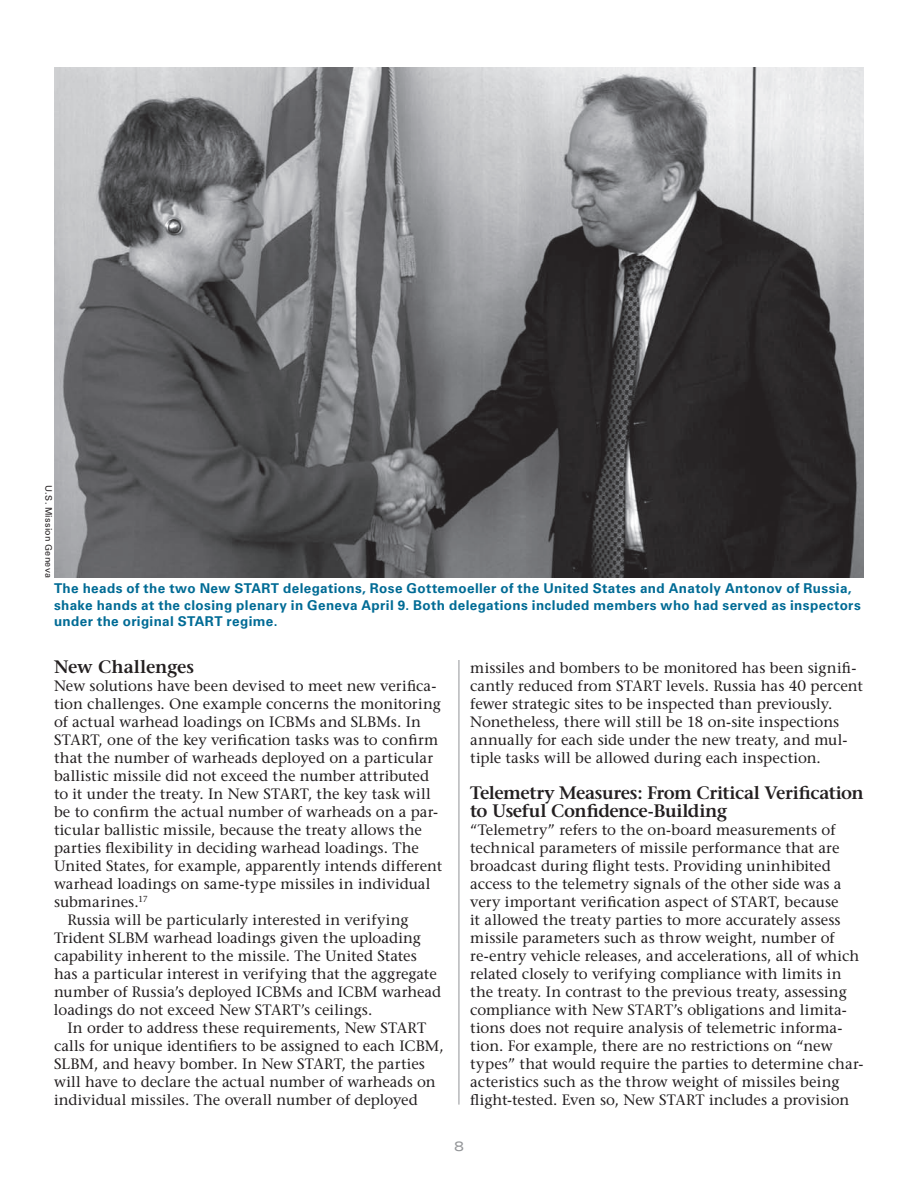
<style>
.page{position:relative;width:918px;height:1188px;background:#fff}
.page>*{position:absolute;margin:0;border:0;box-sizing:border-box;transform-origin:0 0}
.t1{font:600 18px/18px "Stone Serif Std";letter-spacing:-.02em;color:#231f20}
.t2{font:500 15px/18px "Stone Serif Std";color:#231f20}
.t3{font:700 13.5px/16.5px "Univers LT Std";letter-spacing:.025em;color:#006b95}
.t4{font:expanded 13.5px "Univers LT Std";color:#939598}
.t5{font:9px "Univers LT Std";letter-spacing:.025em;color:#231f20}
</style>
<div class="page">
<hr style="left:459px;top:660px;width:1px;height:445px;background:#939598">
<img style="left:54px;top:68px;width:810px;height:510px">
<p class="t5" style="left:54px;top:485px;width:94px;rotate:90deg">U.S. Mission Geneva</p>
<p class="t3" style="left:54px;top:580px;width:808px">The heads of the two New START delegations, Rose Gottemoeller of the United States and Anatoly Antonov of Russia, shake hands at the closing plenary in Geneva April 9. Both delegations included members who had served as inspectors under the original START regime.</p>
<p class="t1" style="left:54px;top:657px;width:142px">New Challenges</p>
<p class="t2" style="left:54px;top:676px;width:384px">New solutions have been devised to meet new verifica-</p>
<p class="t2" style="left:54px;top:694px;width:388px">tion challenges. One example concerns the monitoring</p>
<p class="t2" style="left:54px;top:712px;width:369px">of actual warhead loadings on ICBMs and SLBMs. In</p>
<p class="t2" style="left:54px;top:730px;width:386px">START, one of the key verification tasks was to confirm</p>
<p class="t2" style="left:54px;top:748px;width:381px">that the number of warheads deployed on a particular</p>
<p class="t2" style="left:54px;top:766px;width:377px">ballistic missile did not exceed the number attributed</p>
<p class="t2" style="left:54px;top:784px;width:378px">to it under the treaty. In New START, the key task will</p>
<p class="t2" style="left:54px;top:802px;width:386px">be to confirm the actual number of warheads on a par-</p>
<p class="t2" style="left:54px;top:820px;width:369px">ticular ballistic missile, because the treaty allows the</p>
<p class="t2" style="left:54px;top:838px;width:367px">parties flexibility in deciding warhead loadings. The</p>
<p class="t2" style="left:54px;top:856px;width:390px">United States, for example, apparently intends different</p>
<p class="t2" style="left:54px;top:874px;width:378px">warhead loadings on same-type missiles in individual</p>
<p class="t2" style="left:54px;top:892px;width:95px">submarines.<sup>17</sup></p>
<p class="t2" style="left:68px;top:910px;width:343px">Russia will be particularly interested in verifying</p>
<p class="t2" style="left:54px;top:928px;width:369px">Trident SLBM warhead loadings given the uploading</p>
<p class="t2" style="left:54px;top:946px;width:364px">capability inherent to the missile. The United States</p>
<p class="t2" style="left:54px;top:964px;width:384px">has a particular interest in verifying that the aggregate</p>
<p class="t2" style="left:54px;top:982px;width:389px">number of Russia’s deployed ICBMs and ICBM warhead</p>
<p class="t2" style="left:54px;top:1000px;width:320px">loadings do not exceed New START’s ceilings.</p>
<p class="t2" style="left:68px;top:1018px;width:360px">In order to address these requirements, New START</p>
<p class="t2" style="left:54px;top:1036px;width:391px">calls for unique identifiers to be assigned to each ICBM,</p>
<p class="t2" style="left:54px;top:1054px;width:372px">SLBM, and heavy bomber. In New START, the parties</p>
<p class="t2" style="left:54px;top:1072px;width:383px">will have to declare the actual number of warheads on</p>
<p class="t2" style="left:54px;top:1090px;width:365px">individual missiles. The overall number of deployed</p>
<p class="t2" style="left:470px;top:658px;width:394px">missiles and bombers to be monitored has been signifi&shy;cantly reduced from START levels. Russia has 40 percent fewer strategic sites to be inspected than previously.<br>Nonetheless, there will still be 18 on-site inspections annually for each side under the new treaty, and mul&shy;tiple tasks will be allowed during each inspection.</p>
<p class="t1" style="left:470px;top:783px;width:395px">Telemetry Measures: From Critical Verification to Useful Confidence-Building</p>
<p class="t2" style="left:470px;top:820px;width:395px">“Telemetry” refers to the on-board measurements of technical parameters of missile performance that are broadcast during flight tests. Providing uninhibited access to the telemetry signals of the other side was a very important verification aspect of START, because<br>it allowed the treaty parties to more accurately assess missile parameters such as throw weight, number of re-entry vehicle releases, and accelerations, all of which related closely to verifying compliance with limits in the treaty. In contrast to the previous treaty, assessing compliance with New START’s obligations and limita&shy;tions does not require analysis of telemetric informa&shy;tion. For example, there are no restrictions on “new types” that would require the parties to determine char&shy;acteristics such as the throw weight of missiles being flight-tested. Even so, New START includes a provision</p>
<p class="t4" style="left:454px;top:1138px;width:11px">8</p>
</div>
